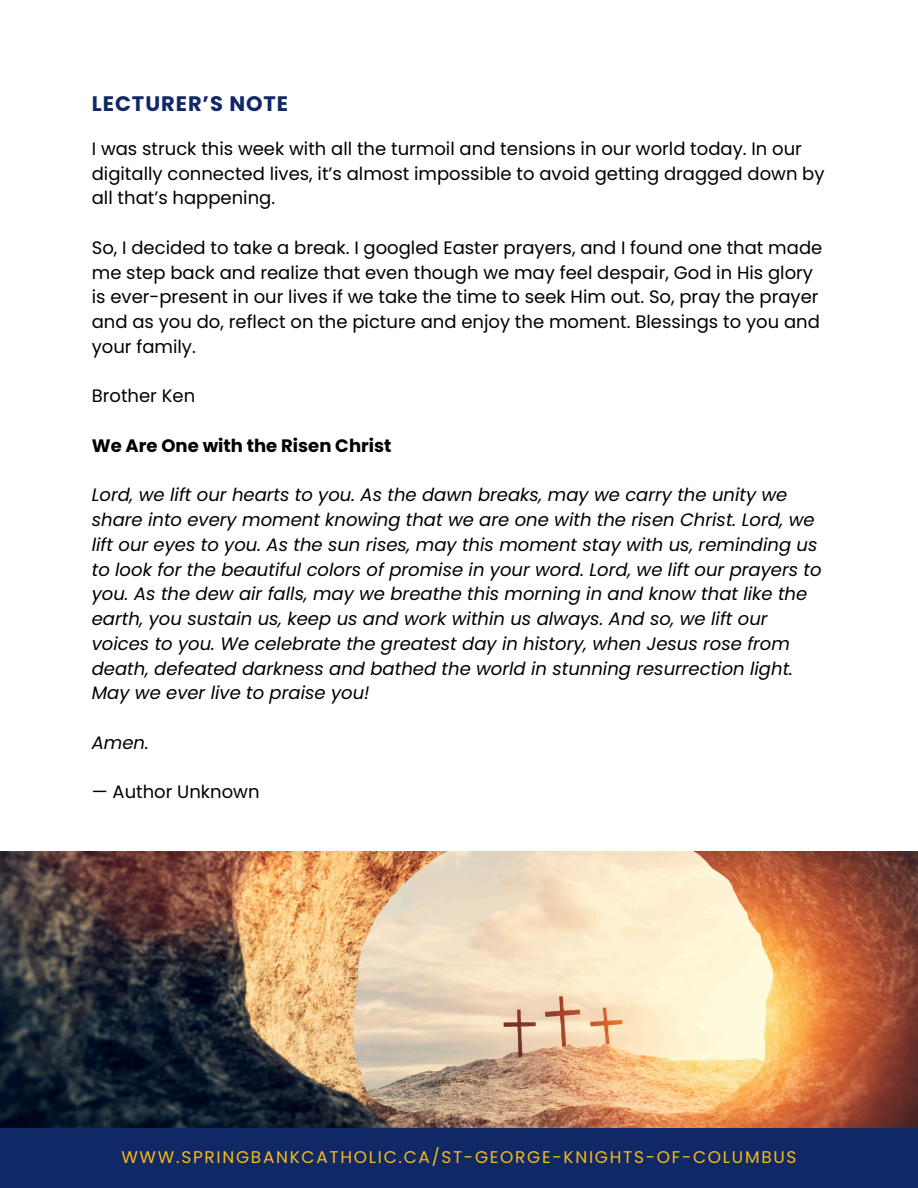
<style>
.page{position:relative;width:918px;height:1188px;background:#fff}
.page>*{position:absolute;margin:0;border:0;box-sizing:border-box;transform-origin:0 0}
.t1{font:700 21px "Poppins";letter-spacing:.045em;color:#102866}
.t2{font:italic 18px/24.8px "Poppins";color:#000}
.t3{font:18px/24.8px "Poppins";color:#000}
.t4{font:700 18px "Poppins";color:#000}
.t5{font:16.95px "Poppins";letter-spacing:.1em;color:#f7bb17}
</style>
<div class="page">
<div style="left:0;top:1127px;width:918px;height:61px;background:#102866"></div>
<img style="left:0;top:852px;width:918px;height:276px">
<h2 class="t1" style="left:92px;top:89px;width:198px">LECTURER’S NOTE</h2>
<h1 class="t3" style="left:92px;top:136px;width:734px">I was struck this week with all the turmoil and tensions in our world today. In our digitally connected lives, it’s almost impossible to avoid getting dragged down by all that’s happening.</h1>
<p class="t3" style="left:92px;top:235px;width:732px">So, I decided to take a break. I googled Easter prayers, and I found one that made me step back and realize that even though we may feel despair, God in His glory is ever-present in our lives if we take the time to seek Him out. So, pray the prayer and as you do, reflect on the picture and enjoy the moment. Blessings to you and your family.</p>
<p class="t3" style="left:92px;top:384px;width:105px">Brother Ken</p>
<p class="t4" style="left:92px;top:433px;width:301px">We Are One with the Risen Christ</p>
<h3 class="t2" style="left:92px;top:483px;width:731px">Lord, we lift our hearts to you. As the dawn breaks, may we carry the unity we share into every moment knowing that we are one with the risen Christ. Lord, we lift our eyes to you. As the sun rises, may this moment stay with us, reminding us to look for the beautiful colors of promise in your word. Lord, we lift our prayers to you. As the dew air falls, may we breathe this morning in and know that like the earth, you sustain us, keep us and work within us always. And so, we lift our voices to you. We celebrate the greatest day in history, when Jesus rose from death, defeated darkness and bathed the world in stunning resurrection light.<br>May we ever live to praise you!</h3>
<p class="t2" style="left:92px;top:730px;width:59px">Amen.</p>
<p class="t3" style="left:92px;top:780px;width:169px">— Author Unknown</p>
<p class="t5" style="left:121px;top:1145px;width:677px">WWW.SPRINGBANKCATHOLIC.CA/ST-GEORGE-KNIGHTS-OF-COLUMBUS</p>
</div>
